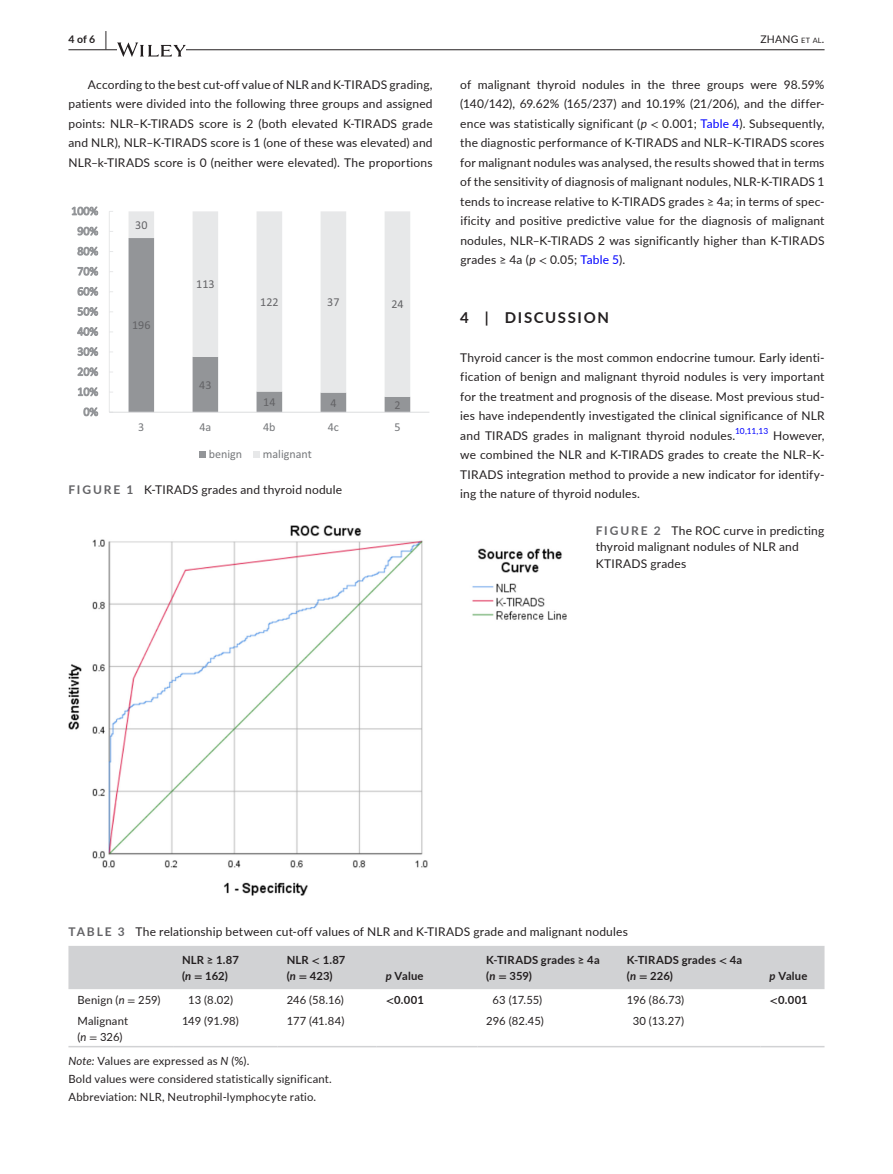
<style>
.page{position:relative;width:893px;height:1174px;background:#fff}
.page>*{position:absolute;margin:0;border:0;box-sizing:border-box;transform-origin:0 0}
.t1{font:700 15px "Lato";letter-spacing:.11em;color:#231f20}
.t2{font:12px/19.5px "Lato";letter-spacing:.015em;color:#231f20;text-align:justify}
.t3{font:12px "Calibri";color:#76787b}
.t4{font:12px "Calibri";color:#636366}
.t5{font:11.25px/18px "Lato";letter-spacing:.015em;color:#231f20}
.t6{font:700 11.25px/15.8px "Lato";letter-spacing:.02em;color:#231f20}
.t7{font:10.5px "Lato";letter-spacing:.02em;color:#231f20}
.t8{font:700 10.5px "Lato";color:#231f20}
.t9{font:8.4px "Lato";color:#00f}
.s1{font-size:19.5px}
.s2{font-size:7.35px}
.s3{font-style:italic}
.s4{font-family:"STIX"}
.s5{color:#00f}
.s6{font-weight:700;color:#636366}
</style>
<div class="page">
<hr style="left:68px;top:49px;width:756px;height:1px;background:#231f20">
<svg style="left:117px;top:42px;width:69px;height:15px"></svg>
<svg style="left:129px;top:397px;width:281px;height:15px"></svg>
<svg style="left:129px;top:211px;width:281px;height:186px"></svg>
<hr style="left:109px;top:211px;width:1px;height:201px;background:#e7e8e9">
<hr style="left:109px;top:412px;width:320px;height:1px;background:#dcdddf">
<svg style="left:83px;top:407px;width:16px;height:10px"></svg>
<svg style="left:77px;top:387px;width:22px;height:10px"></svg>
<svg style="left:77px;top:367px;width:22px;height:10px"></svg>
<svg style="left:77px;top:347px;width:22px;height:10px"></svg>
<svg style="left:77px;top:327px;width:22px;height:9px"></svg>
<svg style="left:77px;top:307px;width:22px;height:9px"></svg>
<svg style="left:77px;top:286px;width:22px;height:10px"></svg>
<svg style="left:77px;top:266px;width:22px;height:10px"></svg>
<svg style="left:77px;top:246px;width:22px;height:10px"></svg>
<svg style="left:77px;top:226px;width:22px;height:10px"></svg>
<svg style="left:72px;top:206px;width:27px;height:10px"></svg>
<div style="left:199px;top:451px;width:7px;height:7px;background:#939598"></div>
<div style="left:253px;top:451px;width:7px;height:7px;background:#e7e8e9"></div>
<img style="left:68px;top:525px;width:498px;height:370px">
<div style="left:68px;top:946px;width:756px;height:43px;background:#d1d2d4"></div>
<hr style="left:68px;top:1046px;width:105px;height:1px;background:#d1d2d4">
<hr style="left:173px;top:1046px;width:105px;height:1px;background:#d1d2d4">
<hr style="left:278px;top:1046px;width:99px;height:1px;background:#d1d2d4">
<hr style="left:377px;top:1046px;width:100px;height:1px;background:#d1d2d4">
<hr style="left:477px;top:1046px;width:141px;height:1px;background:#d1d2d4">
<hr style="left:618px;top:1046px;width:143px;height:1px;background:#d1d2d4">
<hr style="left:761px;top:1046px;width:63px;height:1px;background:#d1d2d4">
<p class="t8" style="left:68px;top:31px;width:40px">4 of 6 <span class="s1">|</span></p>
<p class="t7" style="left:760px;top:31px;width:65px">ZHANG <span class="s2">et al</span>.</p>
<p class="t2" style="left:68px;top:74px;width:366px;text-indent:20px">According to the best cut-off value of NLR and K-TIRADS grading, patients were divided into the following three groups and assigned points: NLR–K-TIRADS score is 2 (both elevated K-TIRADS grade and NLR), NLR–K-TIRADS score is 1 (one of these was elevated) and NLR–k-TIRADS score is 0 (neither were elevated). The proportions</p>
<p class="t2" style="left:460px;top:74px;width:366px">of malignant thyroid nodules in the three groups were 98.59% (140/142), 69.62% (165/237) and 10.19% (21/206), and the differ&shy;ence was statistically significant (<span class="s3">p</span> <span class="s4">&lt;</span> 0.001; <span class="s5">Table 4</span>). Subsequently, the diagnostic performance of K-TIRADS and NLR–K-TIRADS scores for malignant nodules was analysed, the results showed that in terms of the sensitivity of diagnosis of malignant nodules, NLR-K-TIRADS 1 tends to increase relative to K-TIRADS grades ≥ 4a; in terms of spec&shy;ificity and positive predictive value for the diagnosis of malignant nodules, NLR–K-TIRADS 2 was significantly higher than K-TIRADS grades ≥ 4a (<span class="s3">p</span> <span class="s4">&lt;</span> 0.05; <span class="s5">Table 5</span>).</p>
<p class="t4" style="left:135px;top:217px;width:14px">30</p>
<p class="t4" style="left:132px;top:318px;width:20px">196</p>
<p class="t4" style="left:196px;top:277px;width:20px">113</p>
<p class="t4" style="left:199px;top:377px;width:14px">43</p>
<p class="t4" style="left:260px;top:294px;width:20px">122</p>
<p class="t4" style="left:327px;top:294px;width:14px">37</p>
<p class="t4" style="left:391px;top:297px;width:14px">24</p>
<p class="t4" style="left:263px;top:394px;width:14px">14</p>
<p class="t4" style="left:330px;top:395px;width:8px">4</p>
<p class="t4" style="left:394px;top:397px;width:8px">2</p>
<p class="t3" style="left:138px;top:420px;width:8px">3</p>
<p class="t3" style="left:199px;top:420px;width:13px">4a</p>
<p class="t3" style="left:263px;top:420px;width:14px">4b</p>
<p class="t3" style="left:328px;top:420px;width:13px">4c</p>
<p class="t3" style="left:394px;top:420px;width:8px">5</p>
<p class="t3" style="left:209px;top:446px;width:35px">benign</p>
<p class="t3" style="left:263px;top:446px;width:51px">malignant</p>
<p class="t2" style="left:68px;top:479px;width:275px"><span class="s6">FIGURE 1</span> K-TIRADS grades and thyroid nodule</p>
<p class="t1" style="left:460px;top:306px;width:150px">4 | DISCUSSION</p>
<p class="t2" style="left:460px;top:347px;width:366px">Thyroid cancer is the most common endocrine tumour. Early identi&shy;fication of benign and malignant thyroid nodules is very important for the treatment and prognosis of the disease. Most previous stud&shy;ies have independently investigated the clinical significance of NLR and TIRADS grades in malignant thyroid nodules.</p>
<p class="t9" style="left:735px;top:425px;width:35px">10,11,13</p>
<p class="t2" style="left:460px;top:425px;width:366px;text-indent:313px">However, we combined the NLR and K-TIRADS grades to create the NLR–K-TIRADS integration method to provide a new indicator for identify&shy;ing the nature of thyroid nodules.</p>
<p class="t2" style="left:596px;top:522px;width:230px;line-height:16.5px;text-align:left"><span class="s6">FIGURE 2</span> The ROC curve in predicting thyroid malignant nodules of NLR and<br>KTIRADS grades</p>
<p class="t2" style="left:68px;top:921px;width:561px"><span class="s6">TABLE 3</span> The relationship between cut-off values of NLR and K-TIRADS grade and malignant nodules</p>
<p class="t6" style="left:182px;top:951px;width:58px">NLR ≥ 1.87 (<span class="s3">n</span> <span class="s4">=</span> 162)</p>
<p class="t6" style="left:287px;top:951px;width:60px">NLR <span class="s4">&lt;</span> 1.87 (<span class="s3">n</span> <span class="s4">=</span> 423)</p>
<p class="t6" style="left:486px;top:951px;width:115px">K-TIRADS grades ≥ 4a (<span class="s3">n</span> <span class="s4">=</span> 359)</p>
<p class="t6" style="left:627px;top:951px;width:117px">K-TIRADS grades <span class="s4">&lt;</span> 4a (<span class="s3">n</span> <span class="s4">=</span> 226)</p>
<p class="t6" style="left:386px;top:967px;width:39px"><span class="s3">p</span> Value</p>
<p class="t6" style="left:770px;top:967px;width:39px"><span class="s3">p</span> Value</p>
<p class="t5" style="left:77px;top:990px;width:85px">Benign (<span class="s3">n</span> <span class="s4">=</span> 259)</p>
<p class="t5" style="left:188px;top:990px;width:46px">13 (8.02)</p>
<p class="t5" style="left:287px;top:990px;width:59px">246 (58.16)</p>
<p class="t6" style="left:386px;top:991px;width:40px"><span class="s4">&lt;</span>0.001</p>
<p class="t5" style="left:492px;top:990px;width:51px">63 (17.55)</p>
<p class="t5" style="left:627px;top:990px;width:59px">196 (86.73)</p>
<p class="t6" style="left:770px;top:991px;width:40px"><span class="s4">&lt;</span>0.001</p>
<p class="t5" style="left:77px;top:1012px;width:52px;line-height:15.8px">Malignant (<span class="s3">n</span> <span class="s4">=</span> 326)</p>
<p class="t5" style="left:182px;top:1011px;width:58px">149 (91.98)</p>
<p class="t5" style="left:287px;top:1011px;width:59px">177 (41.84)</p>
<p class="t5" style="left:486px;top:1011px;width:59px">296 (82.45)</p>
<p class="t5" style="left:633px;top:1011px;width:53px">30 (13.27)</p>
<p class="t5" style="left:68px;top:1051px;width:265px"><span class="s3">Note:</span> Values are expressed as <span class="s3">N</span> (%).<br>Bold values were considered statistically significant.<br>Abbreviation: NLR, Neutrophil-lymphocyte ratio.</p>
</div>
